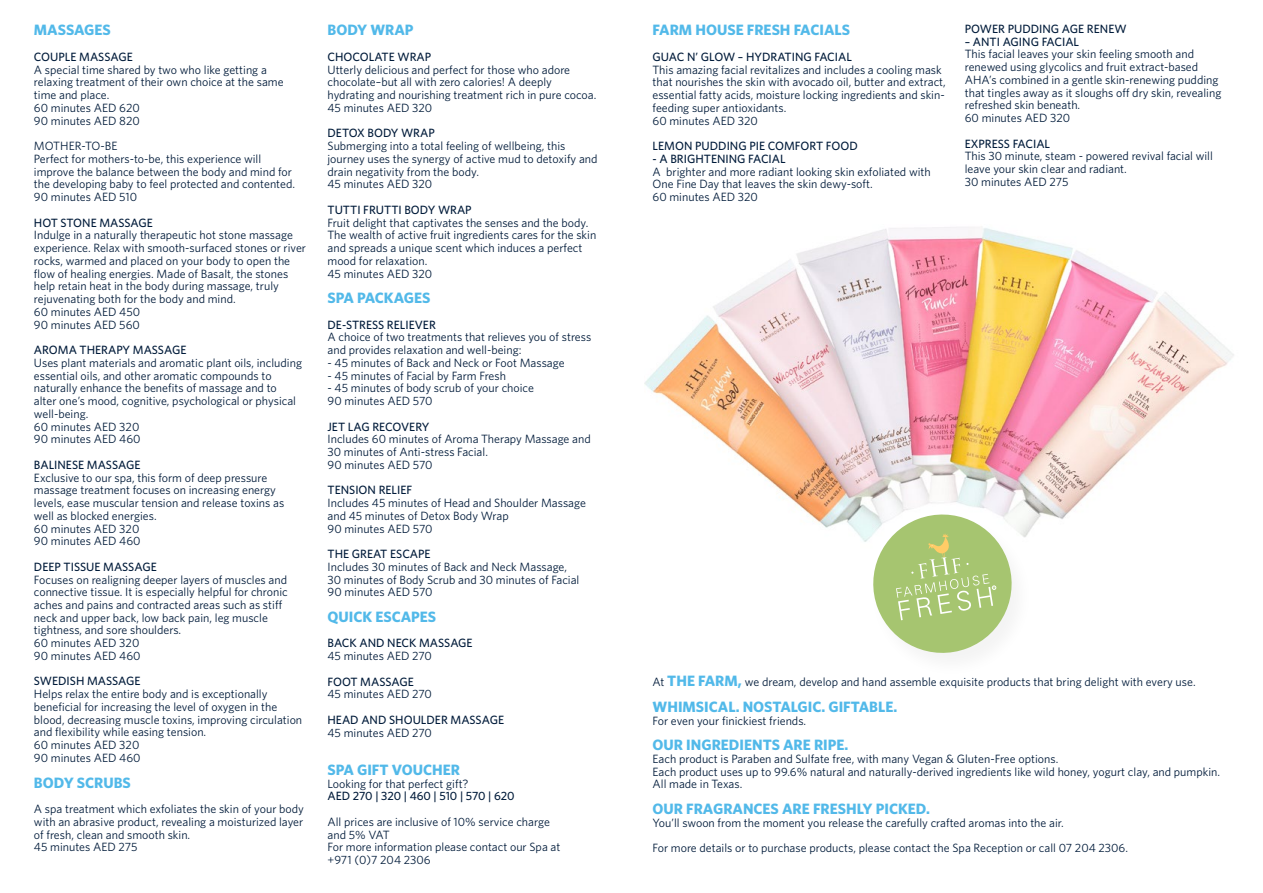
<style>
.page{position:relative;width:1263px;height:893px;background:#fff}
.page>*{position:absolute;margin:0;border:0;box-sizing:border-box;transform-origin:0 0}
.t1{font:700 15px "Whitney";color:#52b9e9}
.t2{font:12px/12.8px "Whitney";color:#001b3a}
.t3{font:500 12px "Whitney";color:#001b3a}
.s1{font-weight:700;font-size:15px;color:#52b9e9}
</style>
<div class="page">
<img style="left:644px;top:227px;width:590px;height:315px">
<div style="left:868px;top:512px;width:166px;height:166px;background:#fff"></div>
<svg style="left:873px;top:514px;width:138px;height:139px"></svg>
<p class="t1" style="left:34px;top:20px;width:78px">MASSAGES</p>
<p class="t3" style="left:34px;top:49px;width:100px">COUPLE MASSAGE</p>
<p class="t2" style="left:34px;top:63px;width:251px">A special time shared by two who like getting a relaxing treatment of their own choice at the same time and place.<br>60 minutes AED 620<br>90 minutes AED 820</p>
<p class="t2" style="left:34px;top:139px;width:263px">MOTHER-TO-BE<br>Perfect for mothers-to-be, this experience will improve the balance between the body and mind for the developing baby to feel protected and contented.<br>90 minutes AED 510</p>
<p class="t3" style="left:34px;top:214px;width:120px">HOT STONE MASSAGE</p>
<p class="t2" style="left:34px;top:228px;width:274px">Indulge in a naturally therapeutic hot stone massage experience. Relax with smooth-surfaced stones or river rocks, warmed and placed on your body to open the flow of healing energies. Made of Basalt, the stones help retain heat in the body during massage, truly rejuvenating both for the body and mind.<br>60 minutes AED 450<br>90 minutes AED 560</p>
<p class="t3" style="left:34px;top:342px;width:154px">AROMA THERAPY MASSAGE</p>
<p class="t2" style="left:34px;top:356px;width:270px">Uses plant materials and aromatic plant oils, including essential oils, and other aromatic compounds to naturally enhance the benefits of massage and to alter one’s mood, cognitive, psychological or physical well-being.<br>60 minutes AED 320<br>90 minutes AED 460</p>
<p class="t3" style="left:34px;top:457px;width:108px">BALINESE MASSAGE</p>
<p class="t2" style="left:34px;top:471px;width:252px">Exclusive to our spa, this form of deep pressure massage treatment focuses on increasing energy levels, ease muscular tension and release toxins as well as blocked energies.<br>60 minutes AED 320<br>90 minutes AED 460</p>
<p class="t3" style="left:34px;top:559px;width:124px">DEEP TISSUE MASSAGE</p>
<p class="t2" style="left:34px;top:573px;width:255px">Focuses on realigning deeper layers of muscles and connective tissue. It is especially helpful for chronic aches and pains and contracted areas such as stiff neck and upper back, low back pain, leg muscle tightness, and sore shoulders.<br>60 minutes AED 320<br>90 minutes AED 460</p>
<p class="t3" style="left:34px;top:673px;width:108px">SWEDISH MASSAGE</p>
<p class="t2" style="left:34px;top:687px;width:270px">Helps relax the entire body and is exceptionally beneficial for increasing the level of oxygen in the blood, decreasing muscle toxins, improving circulation and flexibility while easing tension.<br>60 minutes AED 320<br>90 minutes AED 460</p>
<p class="t1" style="left:34px;top:772px;width:98px">BODY SCRUBS</p>
<p class="t2" style="left:34px;top:802px;width:272px">A spa treatment which exfoliates the skin of your body with an abrasive product, revealing a moisturized layer of fresh, clean and smooth skin.<br>45 minutes AED 275</p>
<p class="t1" style="left:327px;top:20px;width:88px">BODY WRAP</p>
<p class="t3" style="left:327px;top:49px;width:105px">CHOCOLATE WRAP</p>
<p class="t2" style="left:327px;top:63px;width:270px">Utterly delicious and perfect for those who adore chocolate–but all with zero calories! A deeply hydrating and nourishing treatment rich in pure cocoa.<br>45 minutes AED 320</p>
<p class="t3" style="left:327px;top:125px;width:109px">DETOX BODY WRAP</p>
<p class="t2" style="left:327px;top:139px;width:272px">Submerging into a total feeling of wellbeing, this journey uses the synergy of active mud to detoxify and drain negativity from the body.<br>45 minutes AED 320</p>
<p class="t3" style="left:327px;top:202px;width:146px">TUTTI FRUTTI BODY WRAP</p>
<p class="t2" style="left:327px;top:216px;width:270px">Fruit delight that captivates the senses and the body.<br>The wealth of active fruit ingredients cares for the skin and spreads a unique scent which induces a perfect mood for relaxation.<br>45 minutes AED 320</p>
<p class="t1" style="left:327px;top:288px;width:104px">SPA PACKAGES</p>
<p class="t3" style="left:327px;top:317px;width:110px">DE-STRESS RELIEVER</p>
<p class="t2" style="left:327px;top:331px;width:265px">A choice of two treatments that relieves you of stress and provides relaxation and well-being:</p>
<p class="t2" style="left:327px;top:356px;width:239px">- 45 minutes of Back and Neck or Foot Massage</p>
<p class="t2" style="left:327px;top:369px;width:180px">- 45 minutes of Facial by Farm Fresh</p>
<p class="t2" style="left:327px;top:382px;width:208px">- 45 minutes of body scrub of your choice<br>90 minutes AED 570</p>
<p class="t3" style="left:327px;top:418px;width:103px">JET LAG RECOVERY</p>
<p class="t2" style="left:327px;top:433px;width:265px">Includes 60 minutes of Aroma Therapy Massage and<br>30 minutes of Anti-stress Facial.<br>90 minutes AED 570</p>
<p class="t3" style="left:327px;top:482px;width:86px">TENSION RELIEF</p>
<p class="t2" style="left:327px;top:496px;width:260px">Includes 45 minutes of Head and Shoulder Massage and 45 minutes of Detox Body Wrap<br>90 minutes AED 570</p>
<p class="t3" style="left:327px;top:546px;width:105px">THE GREAT ESCAPE</p>
<p class="t2" style="left:327px;top:560px;width:253px">Includes 30 minutes of Back and Neck Massage,<br>30 minutes of Body Scrub and 30 minutes of Facial<br>90 minutes AED 570</p>
<p class="t1" style="left:327px;top:607px;width:110px">QUICK ESCAPES</p>
<p class="t3" style="left:327px;top:635px;width:147px">BACK AND NECK MASSAGE</p>
<p class="t2" style="left:327px;top:649px;width:106px">45 minutes AED 270</p>
<p class="t3" style="left:327px;top:674px;width:88px">FOOT MASSAGE</p>
<p class="t2" style="left:327px;top:688px;width:106px">45 minutes AED 270</p>
<p class="t3" style="left:327px;top:712px;width:178px">HEAD AND SHOULDER MASSAGE</p>
<p class="t2" style="left:327px;top:726px;width:106px">45 minutes AED 270</p>
<p class="t1" style="left:327px;top:760px;width:134px">SPA GIFT VOUCHER</p>
<p class="t2" style="left:327px;top:777px;width:142px">Looking for that perfect gift?</p>
<p class="t3" style="left:327px;top:788px;width:189px">AED 270 | 320 | 460 | 510 | 570 | 620</p>
<p class="t2" style="left:327px;top:815px;width:234px">All prices are inclusive of 10% service charge and 5% VAT<br>For more information please contact our Spa at +971 (0)7 204 2306</p>
<p class="t1" style="left:652px;top:20px;width:199px">FARM HOUSE FRESH FACIALS</p>
<p class="t3" style="left:652px;top:49px;width:201px">GUAC N’ GLOW – HYDRATING FACIAL</p>
<p class="t2" style="left:652px;top:63px;width:295px">This amazing facial revitalizes and includes a cooling mask that nourishes the skin with avocado oil, butter and extract, essential fatty acids, moisture locking ingredients and skin&shy;feeding super antioxidants.<br>60 minutes AED 320</p>
<p class="t3" style="left:652px;top:138px;width:207px">LEMON PUDDING PIE COMFORT FOOD</p>
<p class="t3" style="left:652px;top:151px;width:135px">- A BRIGHTENING FACIAL</p>
<p class="t2" style="left:652px;top:165px;width:280px">A brighter and more radiant looking skin exfoliated with<br>One Fine Day that leaves the skin dewy-soft.<br>60 minutes AED 320</p>
<p class="t3" style="left:965px;top:21px;width:163px">POWER PUDDING AGE RENEW</p>
<p class="t3" style="left:965px;top:34px;width:116px">– ANTI AGING FACIAL</p>
<p class="t2" style="left:965px;top:48px;width:258px">This facial leaves your skin feeling smooth and renewed using glycolics and fruit extract-based AHA’s combined in a gentle skin-renewing pudding that tingles away as it sloughs off dry skin, revealing refreshed skin beneath.<br>60 minutes AED 320</p>
<p class="t3" style="left:965px;top:136px;width:87px">EXPRESS FACIAL</p>
<p class="t2" style="left:965px;top:150px;width:250px">This 30 minute, steam - powered revival facial will leave your skin clear and radiant.<br>30 minutes AED 275</p>
<p class="t2" style="left:652px;top:676px;width:545px">At <span class="s1">THE FARM,</span> we dream, develop and hand assemble exquisite products that bring delight with every use.</p>
<p class="t1" style="left:652px;top:697px;width:246px">WHIMSICAL. NOSTALGIC. GIFTABLE.</p>
<p class="t2" style="left:652px;top:714px;width:155px">For even your finickiest friends.</p>
<p class="t1" style="left:652px;top:735px;width:197px">OUR INGREDIENTS ARE RIPE.</p>
<p class="t2" style="left:652px;top:752px;width:569px">Each product is Paraben and Sulfate free, with many Vegan &amp; Gluten-Free options.<br>Each product uses up to 99.6% natural and naturally-derived ingredients like wild honey, yogurt clay, and pumpkin.<br>All made in Texas.</p>
<p class="t1" style="left:652px;top:799px;width:279px">OUR FRAGRANCES ARE FRESHLY PICKED.</p>
<p class="t2" style="left:652px;top:809px;width:477px;line-height:25.5px">You’ll swoon from the moment you release the carefully crafted aromas into the air.<br>For more details or to purchase products, please contact the Spa Reception or call 07 204 2306.</p>
</div>
